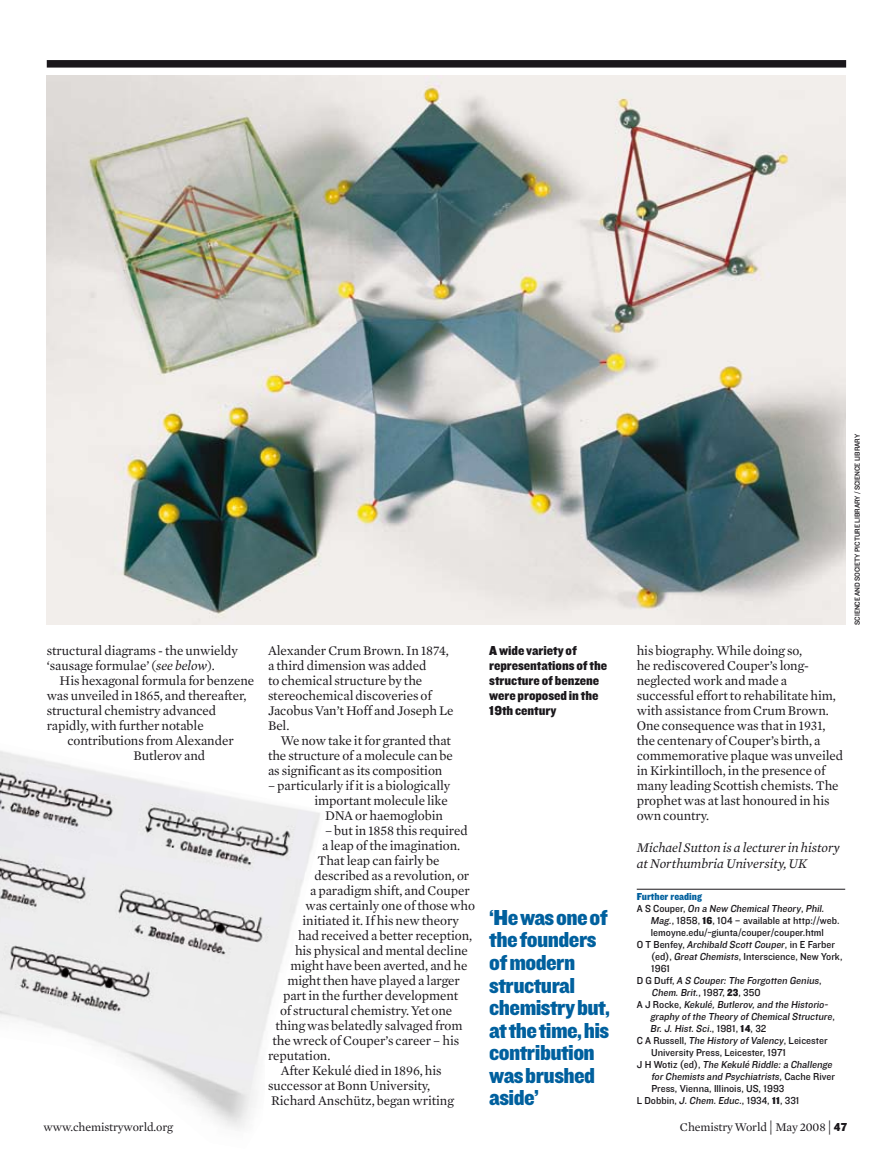
<style>
.page{position:relative;width:892px;height:1170px;background:#fff}
.page>*{position:absolute;margin:0;border:0;box-sizing:border-box;transform-origin:0 0}
.t1{font:22.5px/22.5px "Knockout HTF71 Full Middlewt";letter-spacing:-.025em;color:#00609e}
.t2{font:13.5px/15px "Mercury News HTF1 Roman";letter-spacing:-.005em;color:#1a171b}
.t3{font:13.5px/15px "Knockout HTF71 Full Middlewt";letter-spacing:-.005em;color:#1a171b}
.t4{font:13.5px/15px "Mercury News HTF1 Italic";letter-spacing:-.005em;color:#1a171b}
.t5{font:12px "Mercury News HTF1 Roman";letter-spacing:-.01em;color:#1a171b}
.t6{font:10.5px/12px "Knockout HTF31 Italic";color:#1a171b;text-align:right}
.t7{font:10.5px/12px "Knockout HTF31 Junior Middle";color:#1a171b}
.t8{font:10.5px "Knockout HTF71 Full Middlewt";color:#00609e}
.t9{font:7.5px "Knockout HTF31 Junior Middle";letter-spacing:-.005em;color:#1a171b}
.s1{font-family:"Mercury News HTF1 Italic"}
.s2{font-family:"Knockout HTF31 Junior Middle"}
.s3{font-family:"Knockout HTF31 Italic"}
.s4{font-family:"Knockout HTF71 Full Middlewt"}
.s5{font-size:15px}
</style>
<div class="page">
<div style="left:47px;top:60px;width:799px;height:8px;background:#1a171b"></div>
<hr style="left:637px;top:888px;width:208px;height:1px;background:#1a171b">
<img style="left:47px;top:75px;width:798px;height:549px">
<img style="left:0;top:751px;width:320px;height:378px">
<p class="t2" style="left:47px;top:642px;width:193px">structural diagrams - the unwieldy ‘sausage formulae’ (<span class="s1">see below</span>).</p>
<p class="t2" style="left:60px;top:672px;width:196px">His hexagonal formula for benzene</p>
<p class="t2" style="left:47px;top:687px;width:201px">was unveiled in 1865, and thereafter,</p>
<p class="t2" style="left:47px;top:702px;width:171px">structural chemistry advanced</p>
<p class="t2" style="left:47px;top:717px;width:159px">rapidly, with further notable</p>
<p class="t2" style="left:68px;top:732px;width:168px">contributions from Alexander</p>
<p class="t2" style="left:134px;top:747px;width:73px">Butlerov and</p>
<p class="t5" style="left:43px;top:1120px;width:131px">www.chemistryworld.org</p>
<p class="t2" style="left:268px;top:642px;width:187px">Alexander Crum Brown. In 1874, a third dimension was added<br>to chemical structure by the stereochemical discoveries of<br>Jacobus Van’t Hoff and Joseph Le<br>Bel.</p>
<p class="t2" style="left:268px;top:732px;width:187px;text-indent:13px">We now take it for granted that the structure of a molecule can be as significant as its composition</p>
<p class="t2" style="left:268px;top:777px;width:184px">– particularly if it is a biologically</p>
<p class="t2" style="left:315px;top:792px;width:135px">important molecule like</p>
<p class="t2" style="left:325px;top:807px;width:120px">DNA or haemoglobin</p>
<p class="t2" style="left:325px;top:822px;width:144px">– but in 1858 this required</p>
<p class="t2" style="left:322px;top:837px;width:140px">a leap of the imagination.</p>
<p class="t2" style="left:318px;top:852px;width:124px">That leap can fairly be</p>
<p class="t2" style="left:315px;top:867px;width:156px">described as a revolution, or</p>
<p class="t2" style="left:310px;top:882px;width:161px">a paradigm shift, and Couper</p>
<p class="t2" style="left:306px;top:897px;width:171px">was certainly one of those who</p>
<p class="t2" style="left:303px;top:912px;width:158px">initiated it. If his new theory</p>
<p class="t2" style="left:298px;top:927px;width:176px">had received a better reception,</p>
<p class="t2" style="left:295px;top:942px;width:174px">his physical and mental decline</p>
<p class="t2" style="left:291px;top:957px;width:178px">might have been averted, and he</p>
<p class="t2" style="left:288px;top:972px;width:174px">might then have played a larger</p>
<p class="t2" style="left:283px;top:987px;width:177px">part in the further development</p>
<p class="t2" style="left:280px;top:1002px;width:174px">of structural chemistry. Yet one</p>
<p class="t2" style="left:276px;top:1017px;width:189px">thing was belatedly salvaged from</p>
<p class="t2" style="left:273px;top:1032px;width:188px">the wreck of Couper’s career – his</p>
<p class="t2" style="left:268px;top:1047px;width:64px">reputation.</p>
<p class="t2" style="left:281px;top:1062px;width:162px">After Kekulé died in 1896, his</p>
<p class="t2" style="left:268px;top:1077px;width:164px">successor at Bonn University,</p>
<p class="t2" style="left:271px;top:1092px;width:184px">Richard Anschütz, began writing</p>
<p class="t3" style="left:489px;top:643px;width:119px">A wide variety of representations of the structure of benzene were proposed in the<br>19th century</p>
<h1 class="t1" style="left:489px;top:906px;width:122px">‘He was one of the founders of modern structural chemistry but, at the time, his contribution was brushed aside’</h1>
<p class="t2" style="left:637px;top:642px;width:208px">his biography. While doing so,<br>he rediscovered Couper’s long&shy;neglected work and made a successful effort to rehabilitate him, with assistance from Crum Brown.<br>One consequence was that in 1931, the centenary of Couper’s birth, a commemorative plaque was unveiled in Kirkintilloch, in the presence of many leading Scottish chemists. The prophet was at last honoured in his own country.</p>
<p class="t4" style="left:637px;top:840px;width:205px">Michael Sutton is a lecturer in history at Northumbria University, UK</p>
<p class="t8" style="left:637px;top:890px;width:67px">Further reading</p>
<p class="t6" style="left:637px;top:902px;width:189px"><span class="s2">A S Couper,</span> On a New Chemical Theory<span class="s2">,</span> Phil.</p>
<p class="t7" style="left:651px;top:914px;width:190px"><span class="s3">Mag.</span>, 1858, <span class="s4">16</span>, 104 – available at http://web. lemoyne.edu/~giunta/couper/couper.html</p>
<p class="t6" style="left:637px;top:938px;width:200px"><span class="s2">O T Benfey,</span> Archibald Scott Couper<span class="s2">, in E Farber</span></p>
<p class="t7" style="left:651px;top:950px;width:193px">(ed), <span class="s3">Great Chemists</span>, Interscience, New York,<br>1961</p>
<p class="t6" style="left:637px;top:974px;width:186px"><span class="s2">D G Duff,</span> A S Couper: The Forgotten Genius<span class="s2">,</span></p>
<p class="t6" style="left:652px;top:986px;width:110px">Chem. Brit.<span class="s2">, 1987,</span> <span class="s4">23</span><span class="s2">, 350</span></p>
<p class="t6" style="left:637px;top:998px;width:193px"><span class="s2">A J Rocke,</span> Kekulé, Butlerov, and the Historio-</p>
<p class="t6" style="left:651px;top:1010px;width:186px">graphy of the Theory of Chemical Structure<span class="s2">,</span></p>
<p class="t6" style="left:651px;top:1022px;width:117px">Br. J. Hist. Sci<span class="s2">., 1981,</span> <span class="s4">14</span><span class="s2">, 32</span></p>
<p class="t7" style="left:651px;top:1034px;width:178px;text-indent:-14px">C A Russell, <span class="s3">The History of Valency</span>, Leicester<br>University Press, Leicester, 1971</p>
<p class="t6" style="left:637px;top:1058px;width:200px"><span class="s2">J H Wotiz (ed),</span> The Kekulé Riddle: a Challenge for Chemists and Psychiatrists<span class="s2">, Cache River</span></p>
<p class="t7" style="left:637px;top:1082px;width:164px;text-align:center">Press, Vienna, Illinois, US, 1993<br>L Dobbin, <span class="s3">J. Chem. Educ.</span>, 1934, <span class="s4">11</span>, 331</p>
<p class="t9" style="left:853px;top:624px;width:192px;rotate:-90deg">SCIENCE AND SOCIETY PICTURE LIBRARY / SCIENCE LIBRARY</p>
<p class="t5" style="left:680px;top:1119px;width:169px">Chemistry World <span class="s5">|</span> May 2008 <span class="s5">|</span> <span class="s4">47</span></p>
</div>
